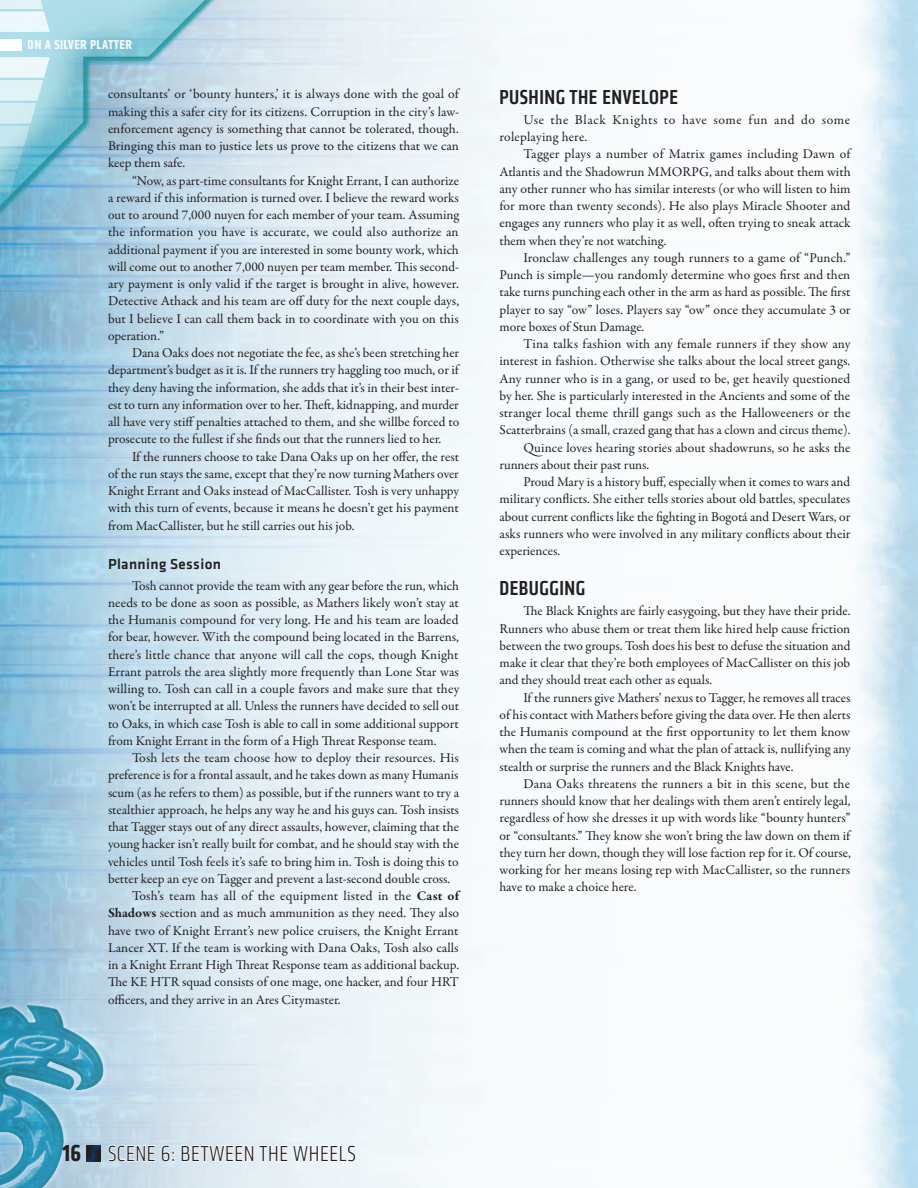
<style>
.page{position:relative;width:918px;height:1188px;background:#fff}
.page>*{position:absolute;margin:0;border:0;box-sizing:border-box;transform-origin:0 0}
.t1{font:300 condensed 22.5px "Klavika";letter-spacing:.025em;color:#231f20}
.t2{font:500 condensed 21px "Klavika";letter-spacing:.025em;color:#231f20}
.t3{font:500 15px "Klavika";letter-spacing:.025em;color:#231f20}
.t4{font:13.5px/17.2px "Garamond Premr Pro";color:#231f20;text-align:justify}
.t5{font:13.5px/17.2px "Garamond Premr Pro";letter-spacing:.035em;color:#231f20}
.t6{font:13.5px "Garamond Premr Pro";letter-spacing:.02em;color:#231f20}
.t7{font:700 condensed 13.5px "Klavika";letter-spacing:.025em;color:#fff}
.s1{font-weight:700}
.s2{font-weight:700;font-size:24px}
</style>
<div class="page">
<img style="left:0;top:0;width:918px;height:1188px">
<svg style="left:0;top:999px;width:109px;height:189px;background:#77b5ce"></svg>
<img style="left:0;top:1005px;width:35px;height:82px">
<div style="left:85px;top:1143px;width:18px;height:19px;background:#0099d1;opacity:.5"></div>
<svg style="left:107px;top:1141px;width:68px;height:25px"></svg>
<svg style="left:181px;top:1140px;width:176px;height:27px"></svg>
<img style="left:0;top:0;width:297px;height:306px">
<svg style="left:0;top:57px;width:50px;height:135px;background:#a7d7e3"></svg>
<svg style="left:0;top:0;width:50px;height:32px;background:#e0f2f6"></svg>
<div style="left:0;top:39px;width:21px;height:12px;background:#fff"></div>
<p class="t7" style="left:28px;top:36px;width:106px">ON A SILVER PLATTER</p>
<p class="t4" style="left:108px;top:86px;width:353px">consultants’ or ‘bounty hunters,’ it is always done with the goal of making this a safer city for its citizens. Corruption in the city’s law&shy;enforcement agency is something that cannot be tolerated, though.<br>Bringing this man to justice lets us prove to the citizens that we can keep them safe.</p>
<p class="t4" style="left:108px;top:172px;width:353px;text-indent:24px">“Now, as part-time consultants for Knight Errant, I can authorize a reward if this information is turned over. I believe the reward works out to around 7,000 nuyen for each member of your team. Assuming the information you have is accurate, we could also authorize an additional payment if you are interested in some bounty work, which will come out to another 7,000 nuyen per team member. This second&shy;ary payment is only valid if the target is brought in alive, however.<br>Detective Athack and his team are off duty for the next couple days, but I believe I can call them back in to coordinate with you on this operation.”</p>
<p class="t4" style="left:108px;top:344px;width:353px;text-indent:24px">Dana Oaks does not negotiate the fee, as she’s been stretching her department’s budget as it is. If the runners try haggling too much, or if they deny having the information, she adds that it’s in their best inter&shy;est to turn any information over to her. Theft, kidnapping, and murder all have very stiff penalties attached to them, and she willbe forced to prosecute to the fullest if she finds out that the runners lied to her.</p>
<p class="t4" style="left:108px;top:448px;width:353px;text-indent:24px">If the runners choose to take Dana Oaks up on her offer, the rest of the run stays the same, except that they’re now turning Mathers over Knight Errant and Oaks instead of MacCallister. Tosh is very unhappy with this turn of events, because it means he doesn’t get his payment from MacCallister, but he still carries out his job.</p>
<p class="t3" style="left:108px;top:556px;width:115px">Planning Session</p>
<p class="t4" style="left:108px;top:577px;width:353px;text-indent:24px">Tosh cannot provide the team with any gear before the run, which needs to be done as soon as possible, as Mathers likely won’t stay at the Humanis compound for very long. He and his team are loaded for bear, however. With the compound being located in the Barrens, there’s little chance that anyone will call the cops, though Knight Errant patrols the area slightly more frequently than Lone Star was willing to. Tosh can call in a couple favors and make sure that they won’t be interrupted at all. Unless the runners have decided to sell out to Oaks, in which case Tosh is able to call in some additional support from Knight Errant in the form of a High Threat Response team.</p>
<p class="t4" style="left:132px;top:750px;width:328px">Tosh lets the team choose how to deploy their resources. His</p>
<p class="t4" style="left:108px;top:767px;width:352px">preference is for a frontal assault, and he takes down as many Humanis</p>
<p class="t4" style="left:108px;top:784px;width:353px">scum (as he refers to them) as possible, but if the runners want to try a</p>
<p class="t4" style="left:108px;top:801px;width:352px">stealthier approach, he helps any way he and his guys can. Tosh insists</p>
<p class="t4" style="left:108px;top:819px;width:353px">that Tagger stays out of any direct assaults, however, claiming that the</p>
<p class="t4" style="left:108px;top:836px;width:353px">young hacker isn’t really built for combat, and he should stay with the</p>
<p class="t4" style="left:108px;top:853px;width:352px">vehicles until Tosh feels it’s safe to bring him in. Tosh is doing this to</p>
<p class="t4" style="left:108px;top:870px;width:344px">better keep an eye on Tagger and prevent a last-second double cross.</p>
<p class="t6" style="left:132px;top:888px;width:328px">Tosh’s team has all of the equipment listed in the <span class="s1">Cast of</span></p>
<p class="t4" style="left:108px;top:905px;width:353px"><span class="s1">Shadows</span> section and as much ammunition as they need. They also</p>
<p class="t4" style="left:108px;top:922px;width:352px">have two of Knight Errant’s new police cruisers, the Knight Errant</p>
<p class="t4" style="left:108px;top:939px;width:352px">Lancer XT. If the team is working with Dana Oaks, Tosh also calls</p>
<p class="t4" style="left:108px;top:957px;width:353px">in a Knight Errant High Threat Response team as additional backup.</p>
<p class="t4" style="left:108px;top:974px;width:352px">The KE HTR squad consists of one mage, one hacker, and four HRT</p>
<p class="t4" style="left:108px;top:991px;width:234px">officers, and they arrive in an Ares Citymaster.</p>
<h2 class="t2" style="left:500px;top:83px;width:20px">PUSHING</h2>
<h2 class="t2" style="left:569px;top:83px;width:53px">THE ENVEL</h2>
<h2 class="t2" style="left:649px;top:83px;width:20px">OPE</h2>
<p class="t5" style="left:500px;top:111px;width:352px;text-indent:24px">Use the Black Knights to have some fun and do some roleplaying here.</p>
<p class="t4" style="left:500px;top:146px;width:353px;text-indent:24px">Tagger plays a number of Matrix games including Dawn of Atlantis and the Shadowrun MMORPG, and talks about them with any other runner who has similar interests (or who will listen to him for more than twenty seconds). He also plays Miracle Shooter and engages any runners who play it as well, often trying to sneak attack them when they’re not watching.</p>
<p class="t4" style="left:500px;top:249px;width:353px;text-indent:24px">Ironclaw challenges any tough runners to a game of “Punch.” Punch is simple—you randomly determine who goes first and then take turns punching each other in the arm as hard as possible. The first player to say “ow” loses. Players say “ow” once they accumulate 3 or more boxes of Stun Damage.</p>
<p class="t4" style="left:524px;top:336px;width:329px">Tina talks fashion with any female runners if they show any</p>
<p class="t4" style="left:500px;top:353px;width:352px">interest in fashion. Otherwise she talks about the local street gangs.</p>
<p class="t4" style="left:500px;top:370px;width:352px">Any runner who is in a gang, or used to be, get heavily questioned</p>
<p class="t4" style="left:500px;top:387px;width:352px">by her. She is particularly interested in the Ancients and some of the</p>
<p class="t4" style="left:500px;top:405px;width:352px">stranger local theme thrill gangs such as the Halloweeners or the</p>
<p class="t4" style="left:500px;top:422px;width:352px">Scatterbrains (a small, crazed gang that has a clown and circus theme).</p>
<p class="t4" style="left:524px;top:439px;width:328px">Quince loves hearing stories about shadowruns, so he asks the</p>
<p class="t4" style="left:500px;top:456px;width:151px">runners about their past runs.</p>
<p class="t4" style="left:524px;top:474px;width:328px">Proud Mary is a history buff, especially when it comes to wars and</p>
<p class="t4" style="left:500px;top:491px;width:352px">military conflicts. She either tells stories about old battles, speculates</p>
<p class="t4" style="left:500px;top:508px;width:352px">about current conflicts like the fighting in Bogotá and Desert Wars, or</p>
<p class="t4" style="left:500px;top:525px;width:352px">asks runners who were involved in any military conflicts about their</p>
<p class="t4" style="left:500px;top:543px;width:62px">experiences.</p>
<h2 class="t2" style="left:500px;top:575px;width:21px">DEBUGGING</h2>
<p class="t4" style="left:500px;top:603px;width:352px;text-indent:24px">The Black Knights are fairly easygoing, but they have their pride.<br>Runners who abuse them or treat them like hired help cause friction between the two groups. Tosh does his best to defuse the situation and make it clear that they’re both employees of MacCallister on this job and they should treat each other as equals.</p>
<p class="t4" style="left:500px;top:689px;width:353px;text-indent:24px">If the runners give Mathers’ nexus to Tagger, he removes all traces of his contact with Mathers before giving the data over. He then alerts the Humanis compound at the first opportunity to let them know when the team is coming and what the plan of attack is, nullifying any stealth or surprise the runners and the Black Knights have.</p>
<p class="t4" style="left:500px;top:775px;width:353px;text-indent:24px">Dana Oaks threatens the runners a bit in this scene, but the runners should know that her dealings with them aren’t entirely legal, regardless of how she dresses it up with words like “bounty hunters” or “consultants.” They know she won’t bring the law down on them if they turn her down, though they will lose faction rep for it. Of course, working for her means losing rep with MacCallister, so the runners have to make a choice here.</p>
<h1 class="t1" style="left:62px;top:1141px;width:65px"><span class="s2">16</span> SCENE</h1>
<h1 class="t1" style="left:161px;top:1141px;width:42px">6: BETWEEN</h1>
<h1 class="t1" style="left:259px;top:1141px;width:97px">THE WHEELS</h1>
</div>
